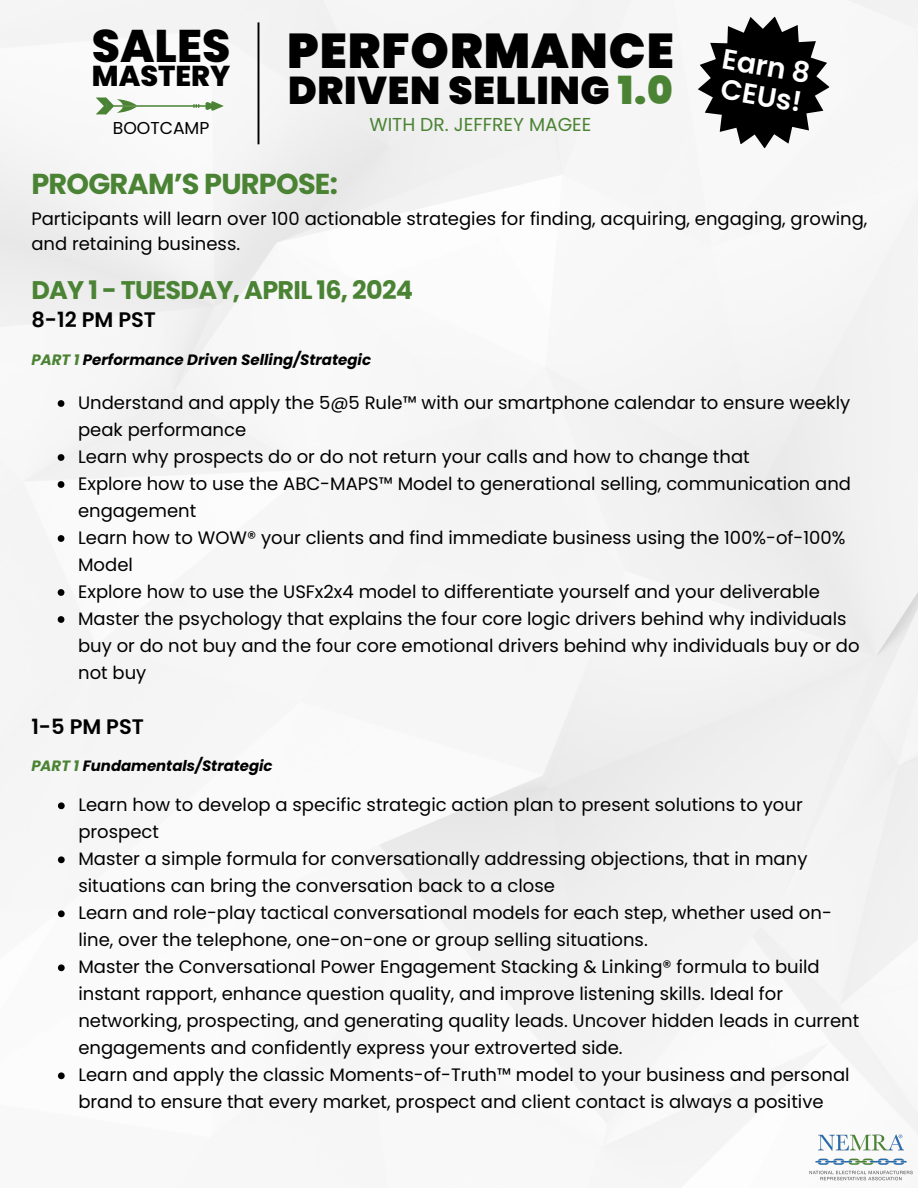
<style>
.page{position:relative;width:918px;height:1188px;background:#fff}
.page>*{position:absolute;margin:0;border:0;box-sizing:border-box;transform-origin:0 0}
.t1{font:900 48.9px "Poppins";letter-spacing:.02em;color:#000}
.t2{font:800 45.75px "Poppins";color:#000}
.t3{font:900 38.7px "Poppins";letter-spacing:.02em;color:#000}
.t4{font:700 28.8px "Poppins";letter-spacing:-.025em;color:#4b8334}
.t5{font:800 28.8px "Poppins";color:#000}
.t6{font:600 28.2px/29.8px "Poppins";color:#fff}
.t7{font:700 25.5px "Poppins";letter-spacing:-.025em;color:#4b8334}
.t8{font:600 21px "Poppins";color:#000}
.t9{font:18.75px "Poppins";color:#4b8334}
.t10{font:18px/27px "Poppins";color:#000}
.t11{font:17.25px "Poppins";color:#000}
.t12{font:italic 700 15px "Poppins";color:#000}
.s1{color:#4b8334}
</style>
<div class="page">
<svg style="left:698px;top:16px;width:132px;height:133px"></svg>
<hr style="left:258px;top:22px;width:1px;height:122px;background:#000">
<svg style="left:96px;top:98px;width:128px;height:16px"></svg>
<svg style="left:58px;top:400px;width:6px;height:7px"></svg>
<svg style="left:58px;top:454px;width:6px;height:7px"></svg>
<svg style="left:58px;top:481px;width:6px;height:7px"></svg>
<svg style="left:58px;top:535px;width:6px;height:7px"></svg>
<svg style="left:58px;top:589px;width:6px;height:7px"></svg>
<svg style="left:58px;top:616px;width:6px;height:7px"></svg>
<svg style="left:58px;top:802px;width:7px;height:7px"></svg>
<svg style="left:58px;top:856px;width:7px;height:7px"></svg>
<svg style="left:58px;top:910px;width:7px;height:7px"></svg>
<svg style="left:58px;top:964px;width:7px;height:7px"></svg>
<svg style="left:58px;top:1072px;width:7px;height:7px"></svg>
<img style="left:809px;top:1133px;width:104px;height:49px">
<p class="t2" style="left:92px;top:13px;width:140px">SALES</p>
<p class="t5" style="left:92px;top:56px;width:140px">MASTERY</p>
<p class="t11" style="left:113px;top:116px;width:98px">BOOTCAMP</p>
<p class="t1" style="left:287px;top:17px;width:388px">PERFORMANCE</p>
<p class="t3" style="left:288px;top:64px;width:386px">DRIVEN SELLING <span class="s1">1.0</span></p>
<p class="t9" style="left:369px;top:111px;width:224px">WITH DR. JEFFREY MAGEE</p>
<p class="t6" style="left:725px;top:44px;width:90px;rotate:10deg">Earn 8<br>CEUs!</p>
<p class="t4" style="left:31px;top:164px;width:308px">PROGRAM’S PURPOSE:</p>
<p class="t10" style="left:31px;top:206px;width:838px;line-height:24.8px">Participants will learn over 100 actionable strategies for finding, acquiring, engaging, growing, and retaining business.</p>
<p class="t7" style="left:31px;top:272px;width:383px">DAY 1 - TUESDAY, APRIL 16, 2024</p>
<p class="t8" style="left:31px;top:305px;width:126px">8-12 PM PST</p>
<p class="t12" style="left:31px;top:349px;width:341px"><span class="s1">PART 1</span> Performance Driven Selling/Strategic</p>
<p class="t10" style="left:78px;top:389px;width:774px">Understand and apply the 5@5 Rule™ with our smartphone calendar to ensure weekly peak performance</p>
<p class="t10" style="left:78px;top:443px;width:673px">Learn why prospects do or do not return your calls and how to change that</p>
<p class="t10" style="left:78px;top:470px;width:774px">Explore how to use the ABC-MAPS™ Model to generational selling, communication and engagement</p>
<p class="t10" style="left:78px;top:524px;width:769px">Learn how to WOW® your clients and find immediate business using the 100%-of-100%<br>Model</p>
<p class="t10" style="left:78px;top:578px;width:743px">Explore how to use the USFx2x4 model to differentiate yourself and your deliverable</p>
<p class="t10" style="left:78px;top:605px;width:783px">Master the psychology that explains the four core logic drivers behind why individuals buy or do not buy and the four core emotional drivers behind why individuals buy or do not buy</p>
<p class="t8" style="left:31px;top:712px;width:114px">1-5 PM PST</p>
<p class="t12" style="left:31px;top:755px;width:243px"><span class="s1">PART 1</span> Fundamentals/Strategic</p>
<p class="t10" style="left:78px;top:792px;width:726px">Learn how to develop a specific strategic action plan to present solutions to your prospect</p>
<p class="t10" style="left:78px;top:846px;width:731px">Master a simple formula for conversationally addressing objections, that in many situations can bring the conversation back to a close</p>
<p class="t10" style="left:78px;top:900px;width:755px">Learn and role-play tactical conversational models for each step, whether used on&shy;line, over the telephone, one-on-one or group selling situations.</p>
<p class="t10" style="left:78px;top:954px;width:782px">Master the Conversational Power Engagement Stacking &amp; Linking® formula to build instant rapport, enhance question quality, and improve listening skills. Ideal for networking, prospecting, and generating quality leads. Uncover hidden leads in current engagements and confidently express your extroverted side.</p>
<p class="t10" style="left:78px;top:1062px;width:773px">Learn and apply the classic Moments-of-Truth™ model to your business and personal brand to ensure that every market, prospect and client contact is always a positive</p>
</div>
